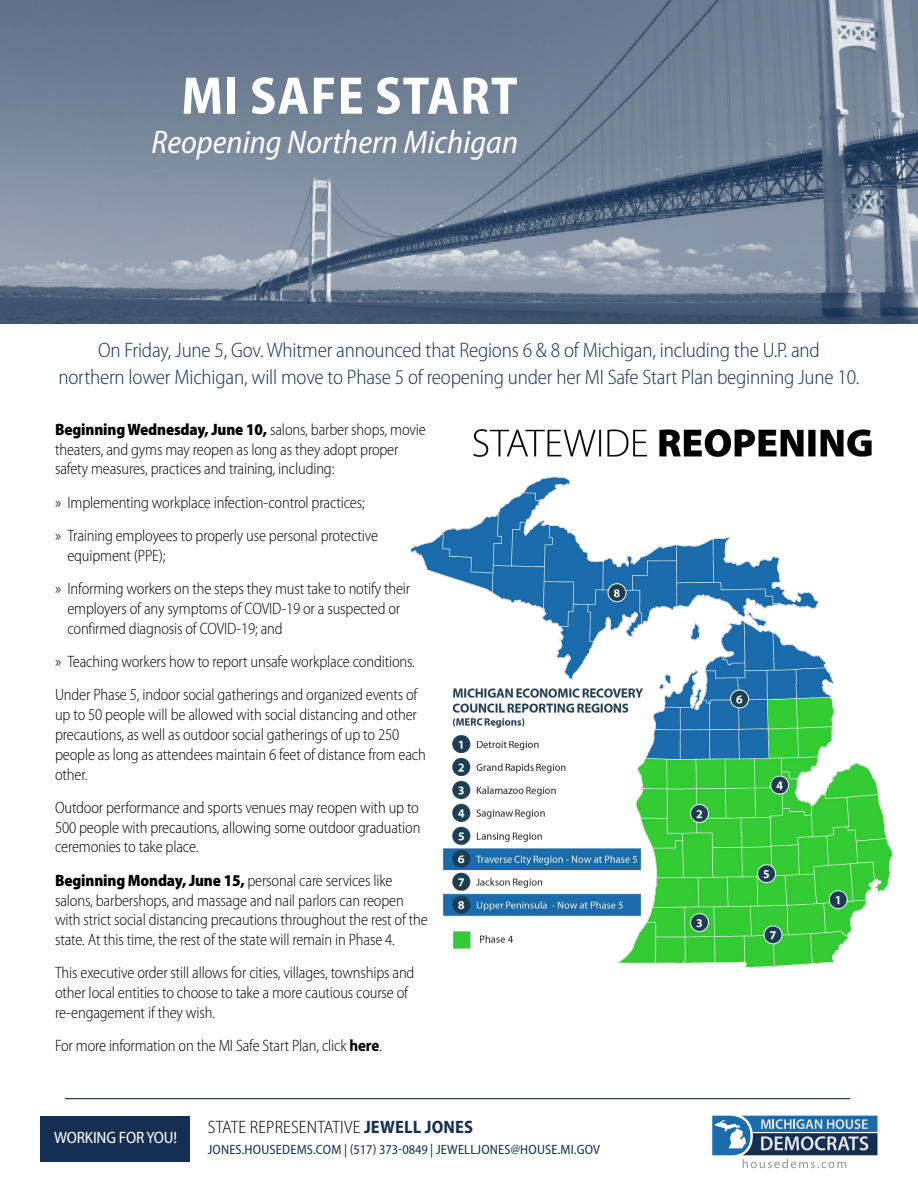
<style>
.page{position:relative;width:918px;height:1188px;background:#fff}
.page>*{position:absolute;margin:0;border:0;box-sizing:border-box;transform-origin:0 0}
.t1{font:700 semi-condensed 53.4px "Myriad Pro";letter-spacing:.02em;color:#fff}
.t2{font:italic semi-condensed 32.85px "Myriad Pro";color:#fff}
.t3{font:300 semi-condensed 21px/27px "Myriad Pro";letter-spacing:-.01em;color:#142f52;text-align:center}
.t4{font:300 semi-condensed 18px "Myriad Pro";letter-spacing:.01em;color:#000}
.t5{font:300 semi-condensed 16.5px/19.8px "Myriad Pro";letter-spacing:-.01em;color:#000}
.t6{font:semi-condensed 16.5px "Myriad Pro";letter-spacing:-.01em;color:#fff}
.t7{font:semi-condensed 13.5px "Myriad Pro";letter-spacing:.015em;color:#142f52}
.s1{font-weight:900}
.s2{font-weight:700}
.s3{font-weight:700;color:#142f52}
</style>
<div class="page">
<img style="left:0;top:0;width:918px;height:324px">
<hr style="left:65px;top:1098px;width:785px;height:1px;background:#142f52">
<div style="left:40px;top:1117px;width:150px;height:45px;background:#142f52"></div>
<svg style="left:712px;top:1116px;width:166px;height:52px"></svg>
<img style="left:411px;top:429px;width:481px;height:539px">
<h1 class="t1" style="left:181px;top:66px;width:338px">MI SAFE START</h1>
<h2 class="t2" style="left:151px;top:125px;width:368px">Reopening Northern Michigan</h2>
<p class="t3" style="left:58px;top:337px;width:803px">On Friday, June 5, Gov. Whitmer announced that Regions 6 &amp; 8 of Michigan, including the U.P. and<br>northern lower Michigan, will move to Phase 5 of reopening under her MI Safe Start Plan beginning June 10.</p>
<p class="t5" style="left:55px;top:420px;width:372px"><span class="s1">Beginning Wednesday, June 10,</span> salons, barber shops, movie theaters, and gyms may reopen as long as they adopt proper safety measures, practices and training, including:</p>
<p class="t5" style="left:55px;top:486px;width:325px;line-height:33.3px">» Implementing workplace infection-control practices;<br>» Training employees to properly use personal protective</p>
<p class="t5" style="left:55px;top:539px;width:357px;line-height:33.3px;text-indent:12px">equipment (PPE);<br>» Informing workers on the steps they must take to notify their</p>
<p class="t5" style="left:67px;top:599px;width:334px">employers of any symptoms of COVID-19 or a suspected or confirmed diagnosis of COVID-19; and</p>
<p class="t5" style="left:55px;top:645px;width:364px;line-height:33.3px">» Teaching workers how to report unsafe workplace conditions.<br>Under Phase 5, indoor social gatherings and organized events of</p>
<p class="t5" style="left:55px;top:705px;width:372px">up to 50 people will be allowed with social distancing and other precautions, as well as outdoor social gatherings of up to 250 people as long as attendees maintain 6 feet of distance from each other.</p>
<p class="t5" style="left:55px;top:798px;width:367px;text-align:justify">Outdoor performance and sports venues may reopen with up to 500 people with precautions, allowing some outdoor graduation ceremonies to take place.</p>
<p class="t5" style="left:55px;top:871px;width:374px"><span class="s1">Beginning Monday, June 15,</span> personal care services like salons, barbershops, and massage and nail parlors can reopen with strict social distancing precautions throughout the rest of the state. At this time, the rest of the state will remain in Phase 4.</p>
<p class="t5" style="left:55px;top:963px;width:361px">This executive order still allows for cities, villages, townships and other local entities to choose to take a more cautious course of re-engagement if they wish.</p>
<p class="t5" style="left:55px;top:1036px;width:328px">For more information on the MI Safe Start Plan, click <span class="s2">here</span>.</p>
<p class="t6" style="left:54px;top:1129px;width:125px">WORKING FOR YOU!</p>
<p class="t4" style="left:208px;top:1117px;width:267px">STATE REPRESENTATIVE <span class="s3">JEWELL JONES</span></p>
<p class="t7" style="left:208px;top:1142px;width:394px">JONES.HOUSEDEMS.COM | (517) 373-0849 | JEWELLJONES@HOUSE.MI.GOV</p>
</div>
